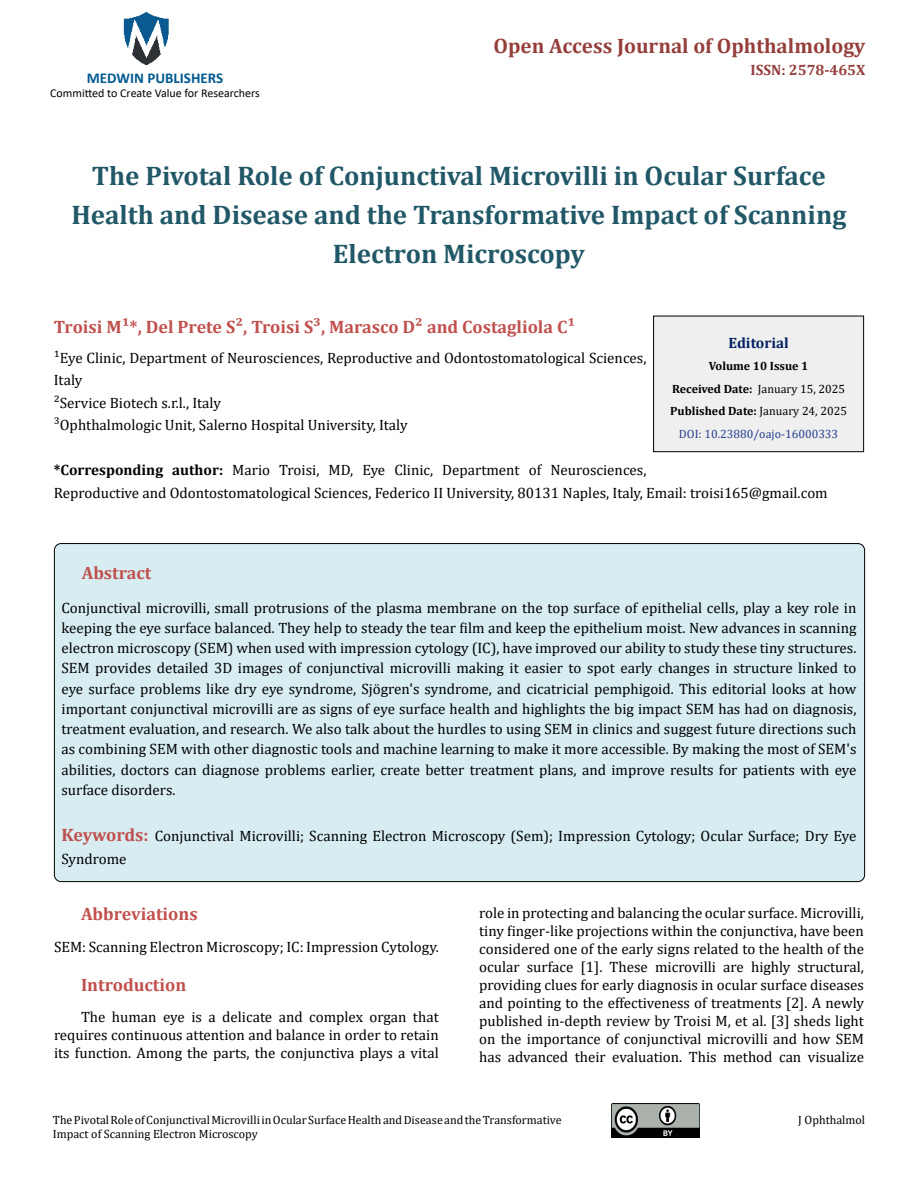
<style>
.page{position:relative;width:918px;height:1188px;background:#fff}
.page>*{position:absolute;margin:0;border:0;box-sizing:border-box;transform-origin:0 0}
.t1{font:700 27px/39px "Cambria";color:#215868;text-align:center}
.t2{font:700 21px "Cambria";color:#953f3c}
.t3{font:700 18px "Cambria";color:#c0504d}
.t4{font:15px/18px "Cambria";color:#000}
.t5{font:700 15px "Calibri";color:#005991}
.t6{font:700 15px "Cambria";color:#953f3c}
.t7{font:700 15px "Cambria";color:#002060}
.t8{font:12px/14.4px "Cambria";color:#000}
.t9{font:700 12px/22.5px "Cambria";color:#000;text-align:center}
.t10{font:12px "Calibri";color:#000}
.s1{font-weight:700}
.s2{font-weight:400}
.s3{font-weight:400;color:#25408f}
.s4{font-weight:700;font-size:18px;color:#c0504d}
</style>
<div class="page">
<img style="left:123px;top:11px;width:46px;height:54px">
<img style="left:611px;top:1104px;width:89px;height:33px">
<div style="left:654px;top:316px;width:210px;height:136px;background:#efefef"></div>
<div style="left:653px;top:316px;width:211px;height:136px;border:1px solid #000"></div>
<div style="left:54px;top:544px;width:811px;height:338px;background:#d8edf2;border-radius:7px"></div>
<p class="t5" style="left:87px;top:67px;width:138px">MEDWIN PUBLISHERS</p>
<p class="t10" style="left:50px;top:85px;width:211px">Committed to Create Value for Researchers</p>
<h2 class="t2" style="left:494px;top:31px;width:373px">Open Access Journal of Ophthalmology</h2>
<p class="t6" style="left:751px;top:60px;width:116px">ISSN: 2578-465X</p>
<h1 class="t1" style="left:71px;top:155px;width:777px">The Pivotal Role of Conjunctival Microvilli in Ocular Surface<br>Health and Disease and the Transformative Impact of Scanning<br>Electron Microscopy</h1>
<p class="t3" style="left:54px;top:315px;width:523px">Troisi M¹*, Del Prete S², Troisi S³, Marasco D² and Costagliola C¹</p>
<p class="t4" style="left:54px;top:346px;width:594px;line-height:22.5px">¹Eye Clinic, Department of Neurosciences, Reproductive and Odontostomatological Sciences, Italy<br>²Service Biotech s.r.l., Italy<br>³Ophthalmologic Unit, Salerno Hospital University, Italy</p>
<p class="t4" style="left:54px;top:459px;width:776px;line-height:22.5px"><span class="s1">*Corresponding author:</span> Mario Troisi, MD, Eye Clinic, Department of Neurosciences,<br>Reproductive and Odontostomatological Sciences, Federico II University, 80131 Naples, Italy, Email: troisi165@gmail.com</p>
<p class="t7" style="left:728px;top:332px;width:62px">Editorial</p>
<p class="t9" style="left:670px;top:354px;width:178px">Volume 10 Issue 1<br>Received Date: <span class="s2">January 15, 2025<br></span>Published Date: <span class="s2">January 24, 2025<br></span><span class="s3">DOI: 10.23880/oajo-16000333</span></p>
<p class="t3" style="left:82px;top:560px;width:71px">Abstract</p>
<p class="t4" style="left:62px;top:597px;width:797px;line-height:20.2px;text-align:justify">Conjunctival microvilli, small protrusions of the plasma membrane on the top surface of epithelial cells, play a key role in keeping the eye surface balanced. They help to steady the tear film and keep the epithelium moist. New advances in scanning electron microscopy (SEM) when used with impression cytology (IC), have improved our ability to study these tiny structures.<br>SEM provides detailed 3D images of conjunctival microvilli making it easier to spot early changes in structure linked to eye surface problems like dry eye syndrome, Sjögren's syndrome, and cicatricial pemphigoid. This editorial looks at how important conjunctival microvilli are as signs of eye surface health and highlights the big impact SEM has had on diagnosis, treatment evaluation, and research. We also talk about the hurdles to using SEM in clinics and suggest future directions such as combining SEM with other diagnostic tools and machine learning to make it more accessible. By making the most of SEM's abilities, doctors can diagnose problems earlier, create better treatment plans, and improve results for patients with eye surface disorders.</p>
<p class="t4" style="left:61px;top:825px;width:797px;line-height:22.5px"><span class="s4">Keywords:</span> Conjunctival Microvilli; Scanning Electron Microscopy (Sem); Impression Cytology; Ocular Surface; Dry Eye<br>Syndrome</p>
<p class="t3" style="left:81px;top:901px;width:118px">Abbreviations</p>
<p class="t4" style="left:54px;top:937px;width:386px">SEM: Scanning Electron Microscopy; IC: Impression Cytology.</p>
<p class="t3" style="left:81px;top:972px;width:107px">Introduction</p>
<p class="t4" style="left:54px;top:1008px;width:386px;text-align:justify;text-indent:27px">The human eye is a delicate and complex organ that requires continuous attention and balance in order to retain its function. Among the parts, the conjunctiva plays a vital</p>
<p class="t4" style="left:479px;top:904px;width:386px;text-align:justify">role in protecting and balancing the ocular surface. Microvilli, tiny finger-like projections within the conjunctiva, have been considered one of the early signs related to the health of the ocular surface [1]. These microvilli are highly structural, providing clues for early diagnosis in ocular surface diseases and pointing to the effectiveness of treatments [2]. A newly published in-depth review by Troisi M, et al. [3] sheds light on the importance of conjunctival microvilli and how SEM has advanced their evaluation. This method can visualize</p>
<p class="t8" style="left:53px;top:1113px;width:510px">The Pivotal Role of Conjunctival Microvilli in Ocular Surface Health and Disease and the Transformative<br>Impact of Scanning Electron Microscopy</p>
<p class="t8" style="left:798px;top:1113px;width:68px">J Ophthalmol</p>
</div>
